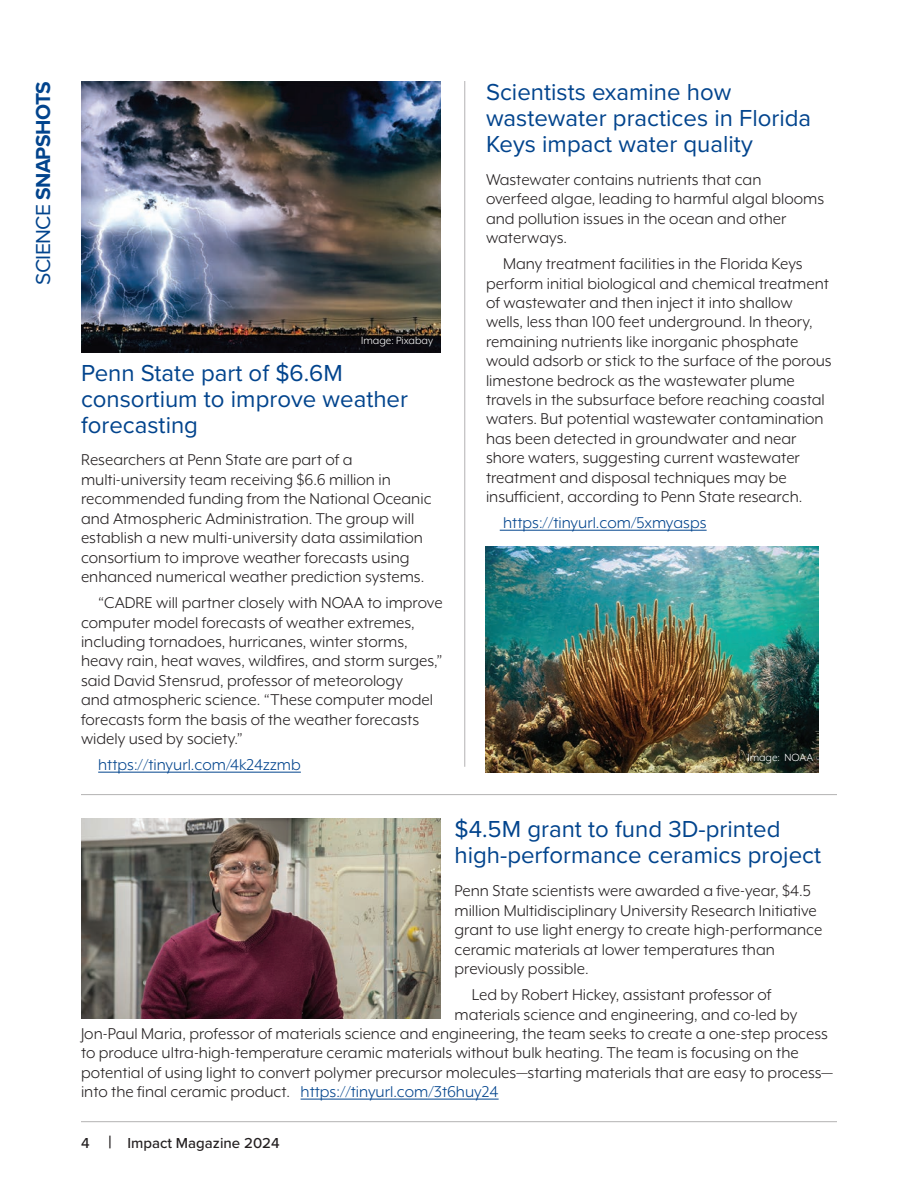
<style>
.page{position:relative;width:918px;height:1188px;background:#fff}
.page>*{position:absolute;margin:0;border:0;box-sizing:border-box;transform-origin:0 0}
.proxima_nova_subhead{font:24px/26px "Proxima Nova";color:#02448d}
.Heading_proxima_caps{font:700 21px "Proxima Nova";letter-spacing:-.03em;color:#02448d}
.mr_eaves_body{font:18px/19.4px "Mr Eaves XL Mod OT";color:#231f20}
.mr_eaves_body-2{font:18px "Mr Eaves XL Mod OT";color:#02448d}
.t1{font:500 15px "Proxima Nova";color:#231f20}
.mr_eaves_body-3{font:12px "Mr Eaves XL Mod OT";color:#fff}
.s1{font-weight:400}
.s2{color:#231f20}
.s3{font-size:18px}
</style>
<div class="page">
<hr style="left:81px;top:1121px;width:756px;height:1px;background:#231f20">
<hr style="left:98px;top:772px;width:203px;height:1px;background:#02448d">
<hr style="left:464px;top:81px;width:1px;height:686px;background:#231f20">
<hr style="left:81px;top:794px;width:756px;height:1px;background:#231f20">
<img style="left:81px;top:81px;width:360px;height:271px">
<hr style="left:301px;top:1099px;width:198px;height:1px;background:#02448d">
<hr style="left:500px;top:530px;width:207px;height:1px;background:#02448d">
<img style="left:485px;top:547px;width:334px;height:226px">
<img style="left:81px;top:819px;width:360px;height:199px">
<p class="Heading_proxima_caps" style="left:27px;top:285px;width:205px;rotate:-90deg"><span class="s1">SCIENCE</span> SNAPSHOTS</p>
<p class="mr_eaves_body-3" style="left:361px;top:334px;width:73px">Image: Pixabay</p>
<p class="proxima_nova_subhead" style="left:81px;top:359px;width:329px">Penn State part of $6.6M consortium to improve weather forecasting</p>
<p class="mr_eaves_body" style="left:81px;top:450px;width:352px">Researchers at Penn State are part of a multi-university team receiving $6.6 million in recommended funding from the National Oceanic and Atmospheric Administration. The group will establish a new multi-university data assimilation consortium to improve weather forecasts using enhanced numerical weather prediction systems.</p>
<p class="mr_eaves_body" style="left:81px;top:593px;width:363px;text-indent:17px">“CADRE will partner closely with NOAA to improve computer model forecasts of weather extremes, including tornadoes, hurricanes, winter storms, heavy rain, heat waves, wildfires, and storm surges,” said David Stensrud, professor of meteorology<br>and atmospheric science. “These computer model forecasts form the basis of the weather forecasts widely used by society.”</p>
<p class="mr_eaves_body-2" style="left:98px;top:755px;width:204px">https://tinyurl.com/4k24zzmb</p>
<p class="proxima_nova_subhead" style="left:486px;top:78px;width:327px">Scientists examine how wastewater practices in Florida<br>Keys impact water quality</p>
<p class="mr_eaves_body" style="left:486px;top:170px;width:340px">Wastewater contains nutrients that can overfeed algae, leading to harmful algal blooms and pollution issues in the ocean and other waterways.</p>
<p class="mr_eaves_body" style="left:486px;top:254px;width:347px;text-indent:17px">Many treatment facilities in the Florida Keys perform initial biological and chemical treatment of wastewater and then inject it into shallow wells, less than 100 feet underground. In theory, remaining nutrients like inorganic phosphate would adsorb or stick to the surface of the porous limestone bedrock as the wastewater plume travels in the subsurface before reaching coastal waters. But potential wastewater contamination has been detected in groundwater and near shore waters, suggesting current wastewater treatment and disposal techniques may be insufficient, according to Penn State research.</p>
<p class="mr_eaves_body-2" style="left:503px;top:513px;width:205px">https://tinyurl.com/5xmyasps</p>
<p class="mr_eaves_body-3" style="left:747px;top:751px;width:67px">Image: NOAA</p>
<p class="proxima_nova_subhead" style="left:455px;top:815px;width:368px">$4.5M grant to fund 3D-printed high-performance ceramics project</p>
<p class="mr_eaves_body" style="left:455px;top:881px;width:369px">Penn State scientists were awarded a five-year, $4.5 million Multidisciplinary University Research Initiative grant to use light energy to create high-performance ceramic materials at lower temperatures than previously possible.</p>
<p class="mr_eaves_body" style="left:472px;top:985px;width:301px">Led by Robert Hickey, assistant professor of</p>
<p class="mr_eaves_body" style="left:455px;top:1004px;width:344px">materials science and engineering, and co-led by</p>
<p class="mr_eaves_body" style="left:81px;top:1024px;width:749px">Jon-Paul Maria, professor of materials science and engineering, the team seeks to create a one-step process</p>
<p class="mr_eaves_body" style="left:81px;top:1043px;width:719px">to produce ultra-high-temperature ceramic materials without bulk heating. The team is focusing on the</p>
<p class="mr_eaves_body" style="left:81px;top:1063px;width:753px">potential of using light to convert polymer precursor molecules—starting materials that are easy to process—</p>
<p class="mr_eaves_body-2" style="left:81px;top:1082px;width:419px"><span class="s2">into the final ceramic product.</span> https://tinyurl.com/3t6huy24</p>
<p class="t1" style="left:81px;top:1132px;width:200px">4 <span class="s3">|</span> Impact Magazine 2024</p>
</div>
